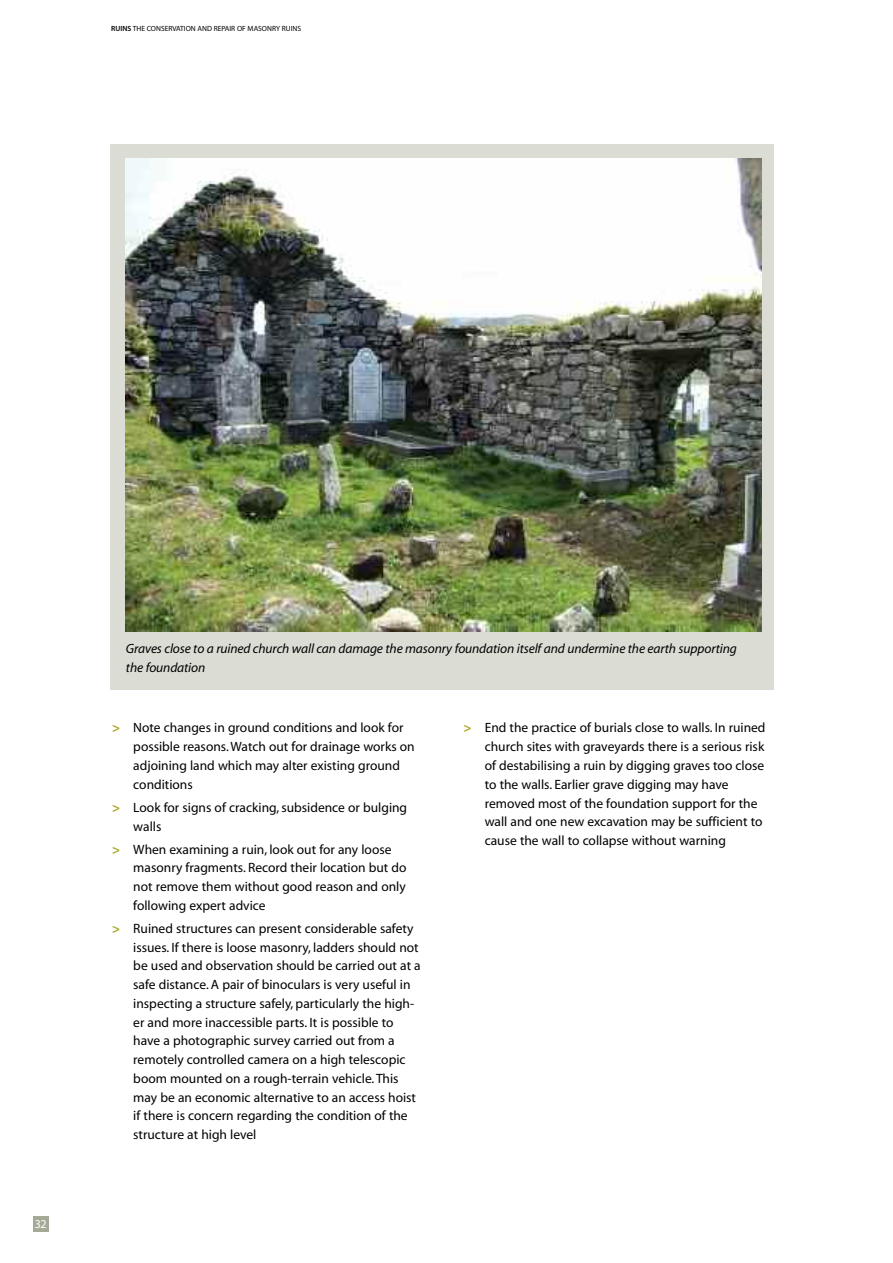
<style>
.page{position:relative;width:893px;height:1263px;background:#fff}
.page>*{position:absolute;margin:0;border:0;box-sizing:border-box;transform-origin:0 0}
.t1{font:13.5px/18.8px "Myriad MM.400.wt.600.wd";color:#000}
.t2{font:13.5px/18.8px "Myriad MM It.400.wt.600.wd";letter-spacing:-.01em;color:#000}
.t3{font:12px "Myriad MM.400.wt.600.wd";color:#fff}
.t4{font:7.5px "Myriad MM.400.wt.600.wd";color:#000}
.s1{font-family:"Myriad MM.565.wt.600.wd"}
.s2{font-family:"Myriad MM.700.wt.600.wd";color:#a9a823}
</style>
<div class="page">
<div style="left:33px;top:1216px;width:16px;height:16px;background:#a5aa97"></div>
<div style="left:111px;top:145px;width:663px;height:545px;background:#dbddd5"></div>
<img style="left:126px;top:158px;width:636px;height:473px">
<p class="t4" style="left:111px;top:26px;width:191px"><span class="s1">RUINS</span> THE CONSERVATION AND REPAIR OF MASONRY RUINS</p>
<p class="t3" style="left:35px;top:1219px;width:13px">32</p>
<p class="t2" style="left:126px;top:640px;width:612px">Graves close to a ruined church wall can damage the masonry foundation itself and undermine the earth supporting the foundation</p>
<p class="t1" style="left:133px;top:720px;width:283px;text-indent:-21px"><span class="s2">&gt;</span> Note changes in ground conditions and look for possible reasons.Watch out for drainage works on adjoining land which may alter existing ground conditions</p>
<p class="t1" style="left:133px;top:799px;width:275px;text-indent:-21px"><span class="s2">&gt;</span> Look for signs of cracking, subsidence or bulging walls</p>
<p class="t1" style="left:133px;top:841px;width:275px;text-indent:-21px"><span class="s2">&gt;</span> When examining a ruin, look out for any loose masonry fragments. Record their location but do not remove them without good reason and only following expert advice</p>
<p class="t1" style="left:133px;top:920px;width:289px;text-indent:-21px"><span class="s2">&gt;</span> Ruined structures can present considerable safety issues. If there is loose masonry, ladders should not be used and observation should be carried out at a safe distance. A pair of binoculars is very useful in inspecting a structure safely, particularly the high&shy;er and more inaccessible parts. It is possible to have a photographic survey carried out from a remotely controlled camera on a high telescopic boom mounted on a rough-terrain vehicle.This may be an economic alternative to an access hoist if there is concern regarding the condition of the structure at high level</p>
<p class="t1" style="left:485px;top:720px;width:282px;text-indent:-21px"><span class="s2">&gt;</span> End the practice of burials close to walls. In ruined church sites with graveyards there is a serious risk of destabilising a ruin by digging graves too close to the walls. Earlier grave digging may have removed most of the foundation support for the wall and one new excavation may be sufficient to cause the wall to collapse without warning</p>
</div>
